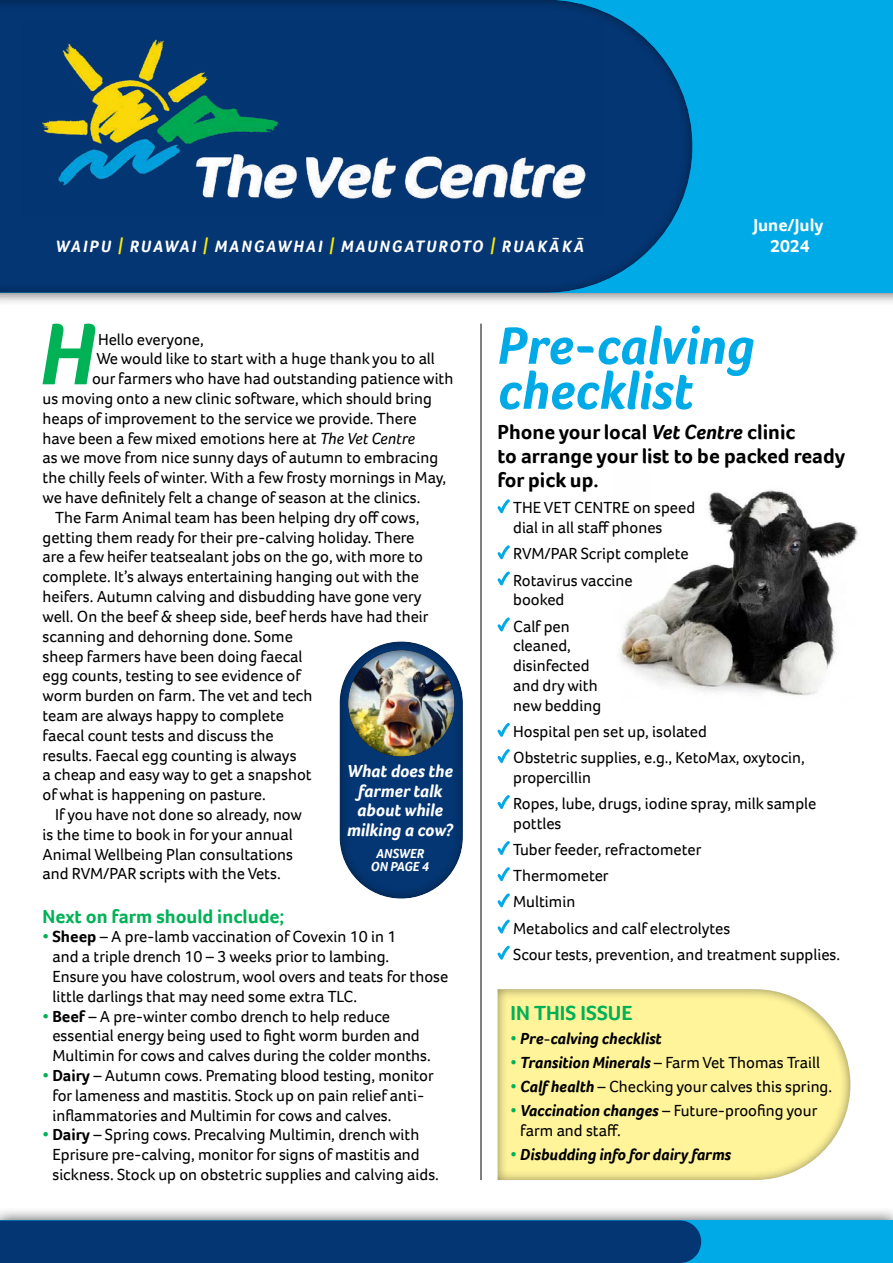
<style>
.page{position:relative;width:893px;height:1263px;background:#fff}
.page>*{position:absolute;margin:0;border:0;box-sizing:border-box;transform-origin:0 0}
.t1{font:italic 700 54px/45px "Foco";color:#00aae7}
.t2{font:700 21px/24px "Foco";color:#000}
.t3{font:700 21px "Foco";color:#00b156}
.t4{font:700 19.5px "Foco";color:#00b156}
.t5{font:italic 700 18px/19.5px "Foco";color:#fff;text-align:center}
.t6{font:700 18px/21.6px "Foco";color:#fff;text-align:center}
.t7{font:italic 700 16.95px "Foco";letter-spacing:.115em;color:#fff}
.t8{font:italic 700 16.95px "Foco";letter-spacing:.115em;color:#fff;scale:1.21 1}
.t9{font:16.5px/19.8px "Foco";color:#000}
.t10{font:italic 700 16.5px "Foco";color:#000}
.t11{font:italic 700 13.5px/13.5px "Foco";color:#fff;text-align:center}
.s1{color:#ffec00}
.s2{font-style:italic}
.s3{font-weight:700;color:#00b156}
.s4{font-weight:700}
.s5{font-weight:400;font-style:normal;color:#00b156}
.s6{color:#00b156}
.s7{font-weight:700;font-style:italic}
</style>
<div class="page">
<img style="left:619px;top:490px;width:239px;height:206px">
<hr style="left:481px;top:324px;width:1px;height:856px;background:#000">
<div style="left:0;top:0;width:893px;height:307px;background:#000;opacity:.75"></div>
<div style="left:0;top:0;width:893px;height:293px;background:#00aae7"></div>
<div style="left:0;top:0;width:705px;height:294px;background:#000;opacity:.5"></div>
<div style="left:484px;top:978px;width:381px;height:204px;background:#000;opacity:.5"></div>
<img style="left:23px;top:19px;width:581px;height:198px">
<div style="left:0;top:1206px;width:893px;height:57px;background:#000;opacity:.75"></div>
<div style="left:0;top:1220px;width:893px;height:43px;background:#00aae7"></div>
<div style="left:0;top:1220px;width:701px;height:43px;background:#043673"></div>
<svg style="left:43px;top:324px;width:52px;height:60px"></svg>
<div style="left:328px;top:629px;width:136px;height:284px;background:#000;opacity:.5"></div>
<div style="left:335px;top:637px;width:134px;height:120px;background:#000;opacity:.75"></div>
<svg style="left:497px;top:499px;width:13px;height:15px"></svg>
<svg style="left:497px;top:545px;width:13px;height:41px"></svg>
<svg style="left:497px;top:617px;width:13px;height:15px"></svg>
<svg style="left:497px;top:722px;width:13px;height:41px"></svg>
<svg style="left:497px;top:795px;width:13px;height:14px"></svg>
<svg style="left:497px;top:841px;width:13px;height:119px"></svg>
<p class="t8" style="left:551px;top:227px;width:9px">-</p>
<p class="t8" style="left:576px;top:227px;width:9px">-</p>
<p class="t7" style="left:56px;top:235px;width:530px">WAIPU <span class="s1">|</span> RUAWAI <span class="s1">|</span> MANGAWHAI <span class="s1">|</span> MAUNGATUROTO <span class="s1">|</span> RUAKAKA</p>
<p class="t6" style="left:753px;top:214px;width:71px">June/July<br>2024</p>
<p class="t9" style="left:98px;top:329px;width:107px">Hello everyone,</p>
<p class="t9" style="left:97px;top:349px;width:340px">We would like to start with a huge thank you to all</p>
<p class="t9" style="left:92px;top:369px;width:363px">our farmers who have had outstanding patience with</p>
<p class="t9" style="left:43px;top:388px;width:391px">us moving onto a new clinic software, which should bring</p>
<p class="t9" style="left:43px;top:408px;width:376px">heaps of improvement to the service we provide. There</p>
<p class="t9" style="left:43px;top:428px;width:374px">have been a few mixed emotions here at <span class="s2">The Vet Centre</span></p>
<p class="t9" style="left:43px;top:448px;width:397px">as we move from nice sunny days of autumn to embracing</p>
<p class="t9" style="left:43px;top:468px;width:405px">the chilly feels of winter. With a few frosty mornings in May,</p>
<p class="t9" style="left:43px;top:487px;width:379px">we have definitely felt a change of season at the clinics.</p>
<p class="t9" style="left:55px;top:507px;width:366px">The Farm Animal team has been helping dry off cows,</p>
<p class="t9" style="left:43px;top:527px;width:373px">getting them ready for their pre-calving holiday. There</p>
<p class="t9" style="left:43px;top:547px;width:382px">are a few heifer teatsealant jobs on the go, with more to</p>
<p class="t9" style="left:43px;top:567px;width:378px">complete. It’s always entertaining hanging out with the</p>
<p class="t9" style="left:43px;top:586px;width:381px">heifers. Autumn calving and disbudding have gone very</p>
<p class="t9" style="left:43px;top:606px;width:388px">well. On the beef &amp; sheep side, beef herds have had their</p>
<p class="t9" style="left:43px;top:626px;width:252px">scanning and dehorning done. Some</p>
<p class="t9" style="left:43px;top:646px;width:262px">sheep farmers have been doing faecal</p>
<p class="t9" style="left:43px;top:666px;width:260px">egg counts, testing to see evidence of</p>
<p class="t9" style="left:43px;top:685px;width:272px">worm burden on farm. The vet and tech</p>
<p class="t9" style="left:43px;top:705px;width:243px">team are always happy to complete</p>
<p class="t9" style="left:43px;top:725px;width:233px">faecal count tests and discuss the</p>
<p class="t9" style="left:43px;top:745px;width:256px">results. Faecal egg counting is always</p>
<p class="t9" style="left:43px;top:765px;width:271px">a cheap and easy way to get a snapshot</p>
<p class="t9" style="left:43px;top:784px;width:225px">of what is happening on pasture.</p>
<p class="t9" style="left:55px;top:804px;width:248px">If you have not done so already, now</p>
<p class="t9" style="left:43px;top:824px;width:252px">is the time to book in for your annual</p>
<p class="t9" style="left:43px;top:844px;width:252px">Animal Wellbeing Plan consultations</p>
<p class="t9" style="left:43px;top:864px;width:240px">and RVM/PAR scripts with the Vets.</p>
<p class="t4" style="left:43px;top:903px;width:243px">Next on farm should include;</p>
<p class="t9" style="left:52px;top:927px;width:397px;text-indent:-10px"><span class="s3">•</span> <span class="s4">Sheep</span> – A pre-lamb vaccination of Covexin 10 in 1<br>and a triple drench 10 – 3 weeks prior to lambing.<br>Ensure you have colostrum, wool overs and teats for those little darlings that may need some extra TLC.</p>
<p class="t9" style="left:52px;top:1006px;width:380px;text-indent:-10px"><span class="s3">•</span> <span class="s4">Beef</span> – A pre-winter combo drench to help reduce essential energy being used to fight worm burden and<br>Multimin for cows and calves during the colder months.</p>
<p class="t9" style="left:52px;top:1065px;width:383px;text-indent:-10px"><span class="s3">•</span> <span class="s4">Dairy</span> – Autumn cows. Premating blood testing, monitor for lameness and mastitis. Stock up on pain relief anti&shy;inflammatories and Multimin for cows and calves.</p>
<p class="t9" style="left:52px;top:1125px;width:388px;text-indent:-10px"><span class="s3">•</span> <span class="s4">Dairy</span> – Spring cows. Precalving Multimin, drench with<br>Eprisure pre-calving, monitor for signs of mastitis and sickness. Stock up on obstetric supplies and calving aids.</p>
<p class="t5" style="left:347px;top:761px;width:108px">What does the farmer talk about while milking a cow?</p>
<p class="t11" style="left:371px;top:846px;width:60px">ANSWER<br>ON PAGE 4</p>
<h1 class="t1" style="left:497px;top:322px;width:258px">Pre-calving checklist</h1>
<p class="t2" style="left:497px;top:420px;width:349px">Phone your local <span class="s2">Vet Centre</span> clinic<br>to arrange your list to be packed ready for pick up.</p>
<p class="t9" style="left:513px;top:498px;width:184px">THE VET CENTRE on speed dial in all staff phones</p>
<p class="t9" style="left:513px;top:540px;width:177px;line-height:26.2px">RVM/PAR Script complete<br>Rotavirus vaccine</p>
<p class="t9" style="left:513px;top:586px;width:58px;line-height:26.2px">booked<br>Calf pen</p>
<p class="t9" style="left:513px;top:636px;width:89px">cleaned, disinfected and dry with new bedding</p>
<p class="t9" style="left:513px;top:718px;width:293px;line-height:26.2px">Hospital pen set up, isolated<br>Obstetric supplies, e.g., KetoMax, oxytocin,</p>
<p class="t9" style="left:513px;top:764px;width:305px;line-height:26.2px">propercillin<br>Ropes, lube, drugs, iodine spray, milk sample</p>
<p class="t9" style="left:513px;top:810px;width:329px;line-height:26.2px">pottles<br>Tuber feeder, refractometer<br>Thermometer<br>Multimin<br>Metabolics and calf electrolytes<br>Scour tests, prevention, and treatment supplies.</p>
<p class="t3" style="left:511px;top:999px;width:123px">IN THIS ISSUE</p>
<p class="t10" style="left:511px;top:1027px;width:153px"><span class="s5">•</span> Pre-calving checklist</p>
<p class="t9" style="left:511px;top:1052px;width:311px"><span class="s6">•</span> <span class="s7">Transition Minerals</span> – Farm Vet Thomas Traill</p>
<p class="t9" style="left:511px;top:1076px;width:323px"><span class="s6">•</span> <span class="s7">Calf health</span> – Checking your calves this spring.</p>
<p class="t9" style="left:520px;top:1100px;width:299px;text-indent:-10px"><span class="s6">•</span> <span class="s7">Vaccination changes</span> – Future-proofing your farm and staff.</p>
<p class="t10" style="left:511px;top:1143px;width:222px"><span class="s5">•</span> Disbudding info for dairy farms</p>
</div>
